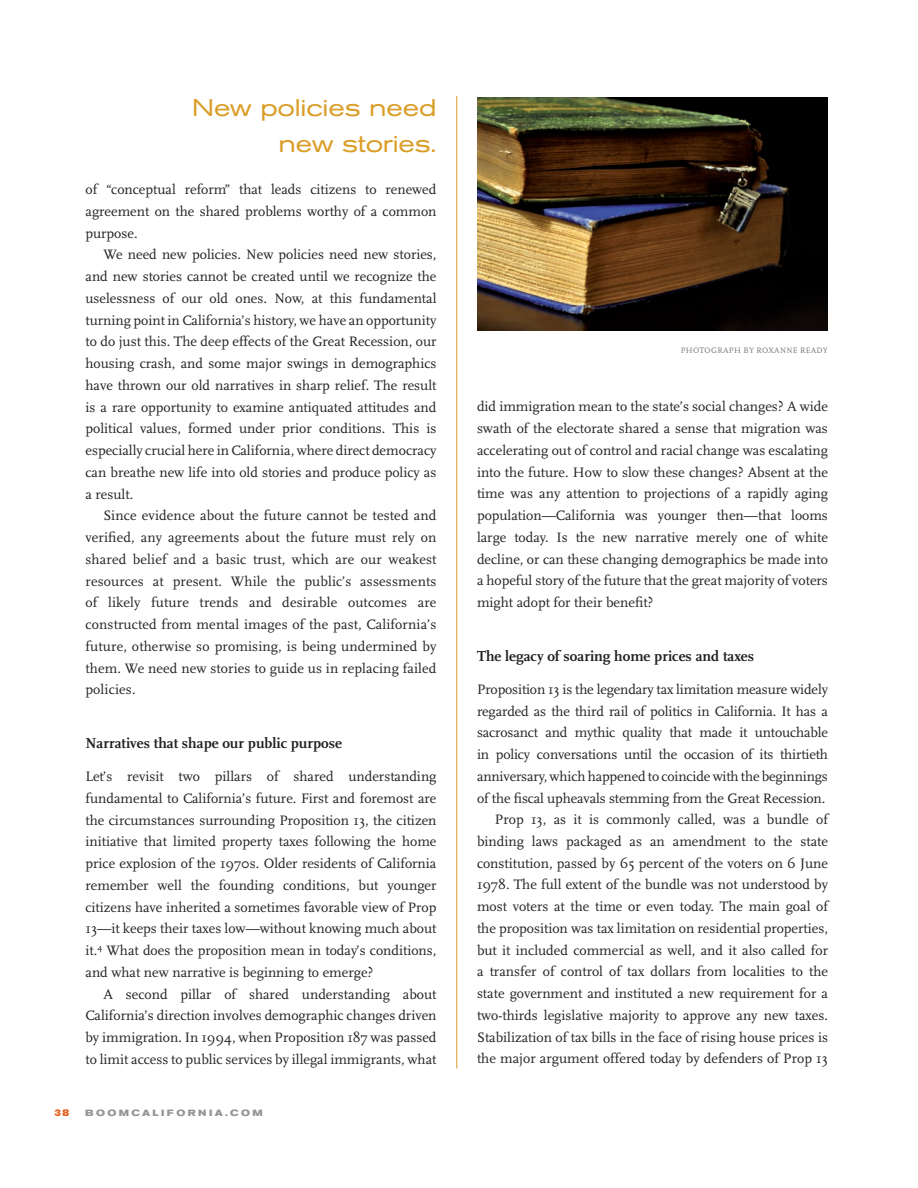
<style>
.page{position:relative;width:918px;height:1188px;background:#fff}
.page>*{position:absolute;margin:0;border:0;box-sizing:border-box;transform-origin:0 0}
.t1{font:expanded 24px/36px "Akzidenz Grotesk BE";letter-spacing:-.01em;color:#da9d27;text-align:right}
.t2{font:700 15px "Scala";color:#231f20}
.t3{font:14.25px/21.8px "Scala";color:#231f20;text-align:justify}
.t4{font:900 9.75px "Egiziano";color:#e7601f}
.t5{font:700 expanded 9px "Akzidenz Grotesk BE";letter-spacing:.27em;color:#939598}
.t6{font:8.25px "Scala";letter-spacing:.03em;color:#76787b}
</style>
<div class="page">
<hr style="left:456px;top:96px;width:1px;height:972px;background:#da9d27">
<img style="left:477px;top:98px;width:351px;height:233px">
<h1 class="t1" style="left:192px;top:90px;width:246px">New policies need new stories.</h1>
<p class="t3" style="left:86px;top:179px;width:353px">of “conceptual reform” that leads citizens to renewed agreement on the shared problems worthy of a common purpose.</p>
<p class="t3" style="left:86px;top:244px;width:353px;text-indent:18px">We need new policies. New policies need new stories, and new stories cannot be created until we recognize the uselessness of our old ones. Now, at this fundamental turning point in California’s history, we have an opportunity to do just this. The deep effects of the Great Recession, our housing crash, and some major swings in demographics have thrown our old narratives in sharp relief. The result is a rare opportunity to examine antiquated attitudes and political values, formed under prior conditions. This is especially crucial here in California, where direct democracy can breathe new life into old stories and produce policy as a result.</p>
<p class="t3" style="left:86px;top:505px;width:353px;text-indent:18px">Since evidence about the future cannot be tested and verified, any agreements about the future must rely on shared belief and a basic trust, which are our weakest resources at present. While the public’s assessments of likely future trends and desirable outcomes are constructed from mental images of the past, California’s future, otherwise so promising, is being undermined by them. We need new stories to guide us in replacing failed policies.</p>
<p class="t2" style="left:86px;top:735px;width:258px">Narratives that shape our public purpose</p>
<p class="t3" style="left:85px;top:766px;width:353px">Let’s revisit two pillars of shared understanding fundamental to California’s future. First and foremost are the circumstances surrounding Proposition 13, the citizen initiative that limited property taxes following the home price explosion of the 1970s. Older residents of California remember well the founding conditions, but younger citizens have inherited a sometimes favorable view of Prop 13—it keeps their taxes low—without knowing much about it.<sup>4</sup> What does the proposition mean in today’s conditions, and what new narrative is beginning to emerge?</p>
<p class="t3" style="left:85px;top:983px;width:353px;text-indent:18px">A second pillar of shared understanding about California’s direction involves demographic changes driven by immigration. In 1994, when Proposition 187 was passed to limit access to public services by illegal immigrants, what</p>
<p class="t4" style="left:54px;top:1107px;width:17px">38</p>
<p class="t5" style="left:85px;top:1108px;width:179px">BOOMCALIFORNIA.COM</p>
<p class="t6" style="left:681px;top:346px;width:149px">PHOTOGRAPH BY ROXANNE READY</p>
<p class="t3" style="left:477px;top:396px;width:353px">did immigration mean to the state’s social changes? A wide swath of the electorate shared a sense that migration was accelerating out of control and racial change was escalating into the future. How to slow these changes? Absent at the time was any attention to projections of a rapidly aging population—California was younger then—that looms large today. Is the new narrative merely one of white decline, or can these changing demographics be made into a hopeful story of the future that the great majority of voters might adopt for their benefit?</p>
<p class="t2" style="left:477px;top:648px;width:279px">The legacy of soaring home prices and taxes</p>
<p class="t3" style="left:477px;top:679px;width:353px;text-align:right">Proposition 13 is the legendary tax limitation measure widely regarded as the third rail of politics in California. It has a sacrosanct and mythic quality that made it untouchable in policy conversations until the occasion of its thirtieth anniversary, which happened to coincide with the beginnings of the fiscal upheavals stemming from the Great Recession.<br>Prop 13, as it is commonly called, was a bundle of binding laws packaged as an amendment to the state constitution, passed by 65 percent of the voters on 6 June 1978. The full extent of the bundle was not understood by most voters at the time or even today. The main goal of the proposition was tax limitation on residential properties, but it included commercial as well, and it also called for a transfer of control of tax dollars from localities to the state government and instituted a new requirement for a two-thirds legislative majority to approve any new taxes.<br>Stabilization of tax bills in the face of rising house prices is the major argument offered today by defenders of Prop 13</p>
</div>
